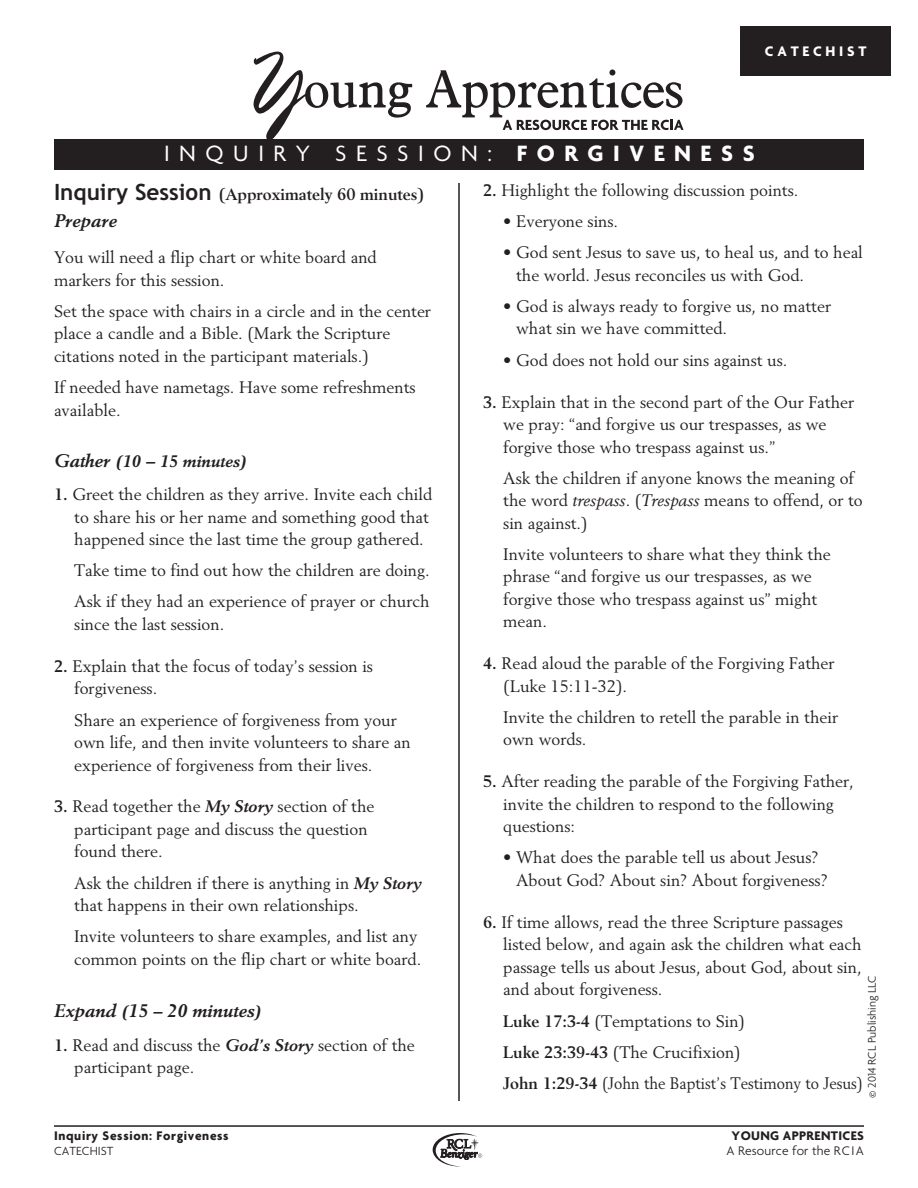
<style>
.page{position:relative;width:918px;height:1188px;background:#fff}
.page>*{position:absolute;margin:0;border:0;box-sizing:border-box;transform-origin:0 0}
.t1{font:24px "Agenda";letter-spacing:.4em;color:#fff}
.Gather_time{font:italic 700 18px "Berling LT Std";color:#231f20}
.Prepare_subsubhead_i{font:italic 700 18px "Berling LT Std";color:#231f20}
.body_text_indent{font:16.5px/22.5px "Berling LT Std";color:#231f20}
.body_text___indent{font:16.5px/22.5px "Berling LT Std";color:#231f20}
.body_text{font:16.5px/22.5px "Berling LT Std";color:#231f20}
.body_text_indent-2{font:16.5px "Berling LT Std";color:#231f20;scale:.93 1}
.Inquiry_Session_subh{font:700 16.5px "Berling LT Std";color:#231f20}
.Gather_time-2{font:italic 700 16.5px "Berling LT Std";color:#231f20}
.t2{font:700 15px "Agenda";letter-spacing:.25em;color:#fff}
.Inquiry_rule{font:700 13.5px "Agenda";letter-spacing:.05em;color:#231f20}
.t3{font:300 13.5px "Agenda";letter-spacing:.01em;color:#231f20}
.Inquiry_rule-2{font:700 13.5px "Agenda";letter-spacing:.025em;color:#231f20}
.t4{font:300 12.75px "Agenda";letter-spacing:.005em;color:#231f20}
.t5{font:300 12px "Agenda";color:#231f20}
.s1{font-weight:700}
.s2{font-family:"Trebuchet";font-size:22.5px}
.s3{font-size:18px}
.s4{font-weight:700;font-style:italic}
.s5{font-size:16.5px}
.s6{font-style:italic}
</style>
<div class="page">
<hr style="left:54px;top:1125px;width:810px;height:2px;background:#231f20">
<svg style="left:433px;top:1133px;width:49px;height:34px"></svg>
<hr style="left:458px;top:183px;width:2px;height:918px;background:#231f20">
<div style="left:740px;top:27px;width:151px;height:49px;background:#231f20"></div>
<svg style="left:254px;top:52px;width:158px;height:87px"></svg>
<svg style="left:426px;top:69px;width:258px;height:61px"></svg>
<div style="left:54px;top:139px;width:810px;height:30px;background:#231f20"></div>
<p class="t2" style="left:765px;top:42px;width:103px">CATECHIST</p>
<p class="t1" style="left:164px;top:139px;width:592px">INQUIRY SESSION: <span class="s1">FORGIVENESS</span></p>
<p class="Inquiry_Session_subh" style="left:54px;top:184px;width:372px"><span class="s2">Inquiry Session</span> (Approximately 60 minutes)</p>
<p class="Prepare_subsubhead_i" style="left:54px;top:210px;width:64px">Prepare</p>
<p class="body_text" style="left:54px;top:246px;width:324px">You will need a flip chart or white board and markers for this session.</p>
<p class="body_text" style="left:54px;top:300px;width:379px">Set the space with chairs in a circle and in the center place a candle and a Bible. (Mark the Scripture citations noted in the participant materials.)</p>
<p class="body_text" style="left:54px;top:376px;width:363px">If needed have nametags. Have some refreshments available.</p>
<p class="Gather_time-2" style="left:54px;top:451px;width:195px"><span class="s3">Gather</span> (10 <span class="s3">–</span> 15 minutes)</p>
<p class="body_text___indent" style="left:74px;top:483px;width:360px;text-indent:-20px"><span class="s1">1.</span> Greet the children as they arrive. Invite each child to share his or her name and something good that happened since the last time the group gathered.</p>
<p class="body_text_indent" style="left:74px;top:559px;width:357px">Take time to find out how the children are doing.</p>
<p class="body_text_indent" style="left:74px;top:590px;width:357px">Ask if they had an experience of prayer or church since the last session.</p>
<p class="body_text___indent" style="left:74px;top:655px;width:300px;text-indent:-20px"><span class="s1">2.</span> Explain that the focus of today’s session is forgiveness.</p>
<p class="body_text_indent" style="left:74px;top:708px;width:338px">Share an experience of forgiveness from your own life, and then invite volunteers to share an experience of forgiveness from their lives.</p>
<p class="body_text___indent" style="left:74px;top:795px;width:302px;text-indent:-20px"><span class="s1">3.</span> Read together the <span class="s4">My Story</span> section of the participant page and discuss the question found there.</p>
<p class="body_text_indent" style="left:74px;top:871px;width:349px">Ask the children if there is anything in <span class="s4">My Story </span>that happens in their own relationships.</p>
<p class="body_text_indent" style="left:74px;top:925px;width:349px">Invite volunteers to share examples, and list any common points on the flip chart or white board.</p>
<p class="Gather_time" style="left:54px;top:1000px;width:209px">Expand <span class="s5">(</span>15 – 20 minutes<span class="s5">)</span></p>
<p class="body_text___indent" style="left:74px;top:1034px;width:342px;text-indent:-20px"><span class="s1">1.</span> Read and discuss the <span class="s4">God’s Story</span> section of the participant page.</p>
<p class="Inquiry_rule" style="left:54px;top:1127px;width:176px">Inquiry Session: Forgiveness</p>
<p class="t4" style="left:54px;top:1143px;width:61px">CATECHIST</p>
<p class="body_text___indent" style="left:483px;top:179px;width:317px"><span class="s1">2.</span> Highlight the following discussion points.</p>
<p class="body_text_indent" style="left:503px;top:210px;width:116px">• Everyone sins.</p>
<p class="body_text_indent" style="left:516px;top:241px;width:348px;text-indent:-13px">• God sent Jesus to save us, to heal us, and to heal the world. Jesus reconciles us with God.</p>
<p class="body_text_indent" style="left:516px;top:295px;width:317px;text-indent:-13px">• God is always ready to forgive us, no matter what sin we have committed.</p>
<p class="body_text_indent" style="left:503px;top:348px;width:286px">• God does not hold our sins against us.</p>
<p class="body_text___indent" style="left:503px;top:390px;width:353px;text-indent:-20px"><span class="s1">3.</span> Explain that in the second part of the Our Father we pray: “and forgive us our trespasses, as we forgive those who trespass against us.”</p>
<p class="body_text_indent" style="left:503px;top:466px;width:361px">Ask the children if anyone knows the meaning of the word <span class="s6">trespass</span>. (<span class="s6">Trespass</span> means to offend, or to sin against.)</p>
<p class="body_text_indent" style="left:503px;top:543px;width:329px">Invite volunteers to share what they think the phrase “and forgive us our trespasses, as we forgive those who trespass against us” might mean.</p>
<p class="body_text___indent" style="left:503px;top:652px;width:333px;text-indent:-20px"><span class="s1">4.</span> Read aloud the parable of the Forgiving Father (Luke 15:11-32).</p>
<p class="body_text_indent" style="left:503px;top:706px;width:336px">Invite the children to retell the parable in their own words.</p>
<p class="body_text___indent" style="left:503px;top:770px;width:352px;text-indent:-20px"><span class="s1">5.</span> After reading the parable of the Forgiving Father, invite the children to respond to the following questions:</p>
<p class="body_text_indent" style="left:516px;top:846px;width:313px;text-indent:-13px">• What does the parable tell us about Jesus?<br>About God? About sin? About forgiveness?</p>
<p class="body_text___indent" style="left:503px;top:911px;width:360px;text-indent:-20px"><span class="s1">6.</span> If time allows, read the three Scripture passages listed below, and again ask the children what each passage tells us about Jesus, about God, about sin, and about forgiveness.</p>
<p class="body_text_indent" style="left:503px;top:1009px;width:243px"><span class="s1">Luke 17:3-4</span> (Temptations to Sin)</p>
<p class="body_text_indent" style="left:503px;top:1040px;width:239px"><span class="s1">Luke 23:39-43</span> (The Crucifixion)</p>
<p class="body_text_indent-2" style="left:503px;top:1073px;width:388px"><span class="s1">John 1:29-34</span> (John the Baptist’s Testimony to Jesus)</p>
<p class="t5" style="left:865px;top:1098px;width:124px;rotate:-90deg">© 2014 RCL Publishing LLC</p>
<p class="Inquiry_rule-2" style="left:732px;top:1127px;width:134px">YOUNG APPRENTICES</p>
<p class="t3" style="left:727px;top:1142px;width:139px">A Resource for the RCIA</p>
</div>
